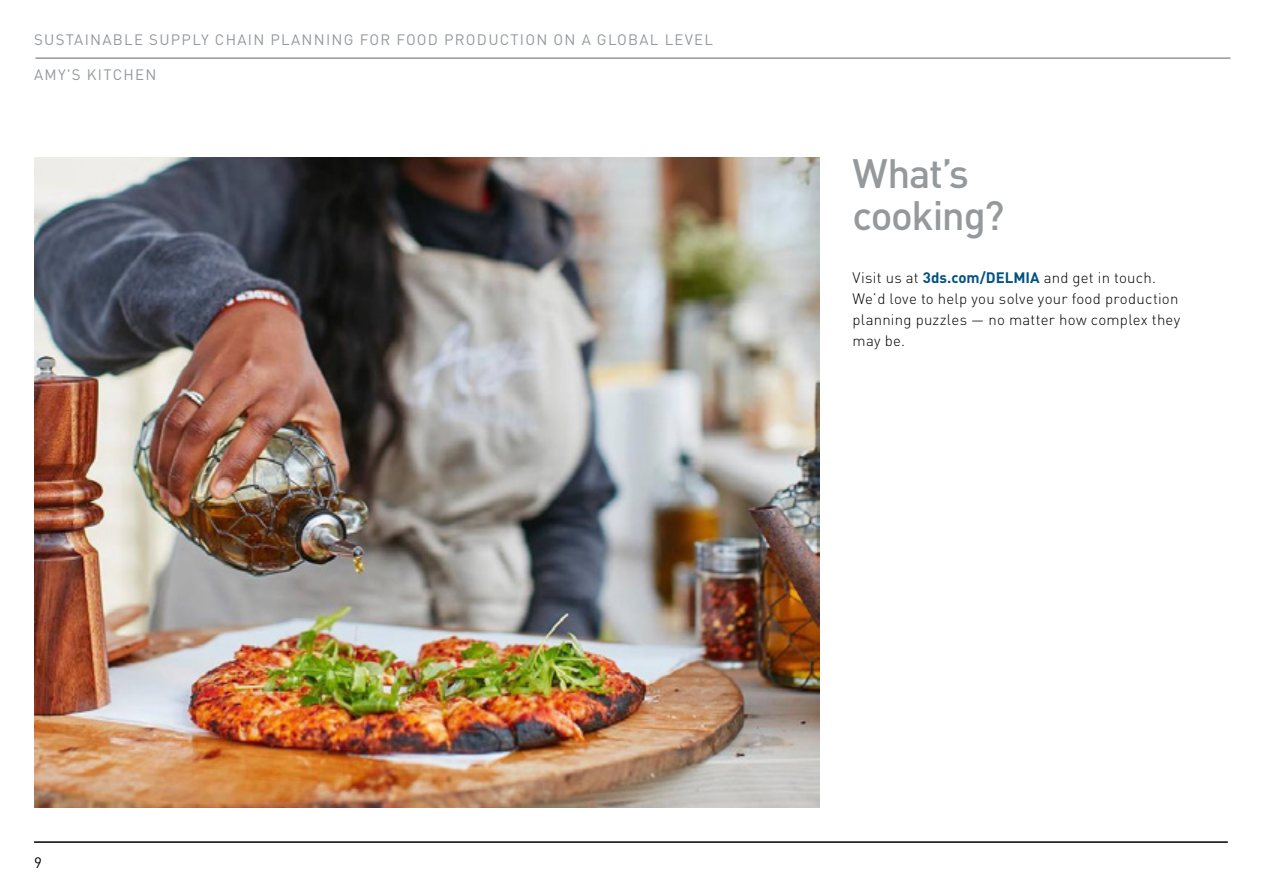
<style>
.page{position:relative;width:1263px;height:893px;background:#fff}
.page>*{position:absolute;margin:0;border:0;box-sizing:border-box;transform-origin:0 0}
.t1{font:500 40.5px/42px "DIN Pro";letter-spacing:-.035em;color:#95999c}
.t2{font:300 15px/21px "DIN Pro";letter-spacing:.015em;color:#000}
.t3{font:15px "DIN Pro";letter-spacing:.085em;color:#95999c}
.t4{font:15px "DIN Pro";color:#000}
.s1{font-weight:700;color:#005280}
</style>
<div class="page">
<hr style="left:34px;top:841px;width:1194px;height:2px;background:#000">
<hr style="left:36px;top:57px;width:1194px;height:2px;background:#95999c">
<img style="left:34px;top:157px;width:785px;height:651px">
<p class="t3" style="left:34px;top:28px;width:681px">SUSTAINABLE SUPPLY CHAIN PLANNING FOR FOOD PRODUCTION ON A GLOBAL LEVEL</p>
<p class="t3" style="left:34px;top:62px;width:75px">AMY'S KITCHEN</p>
<h1 class="t1" style="left:853px;top:148px;width:153px">What’s cooking?</h1>
<p class="t2" style="left:853px;top:266px;width:329px">Visit us at <span class="s1">3ds.com/DELMIA</span> and get in touch.<br>We’d love to help you solve your food production planning puzzles — no matter how complex they may be.</p>
<p class="t4" style="left:34px;top:850px;width:9px">9</p>
</div>
